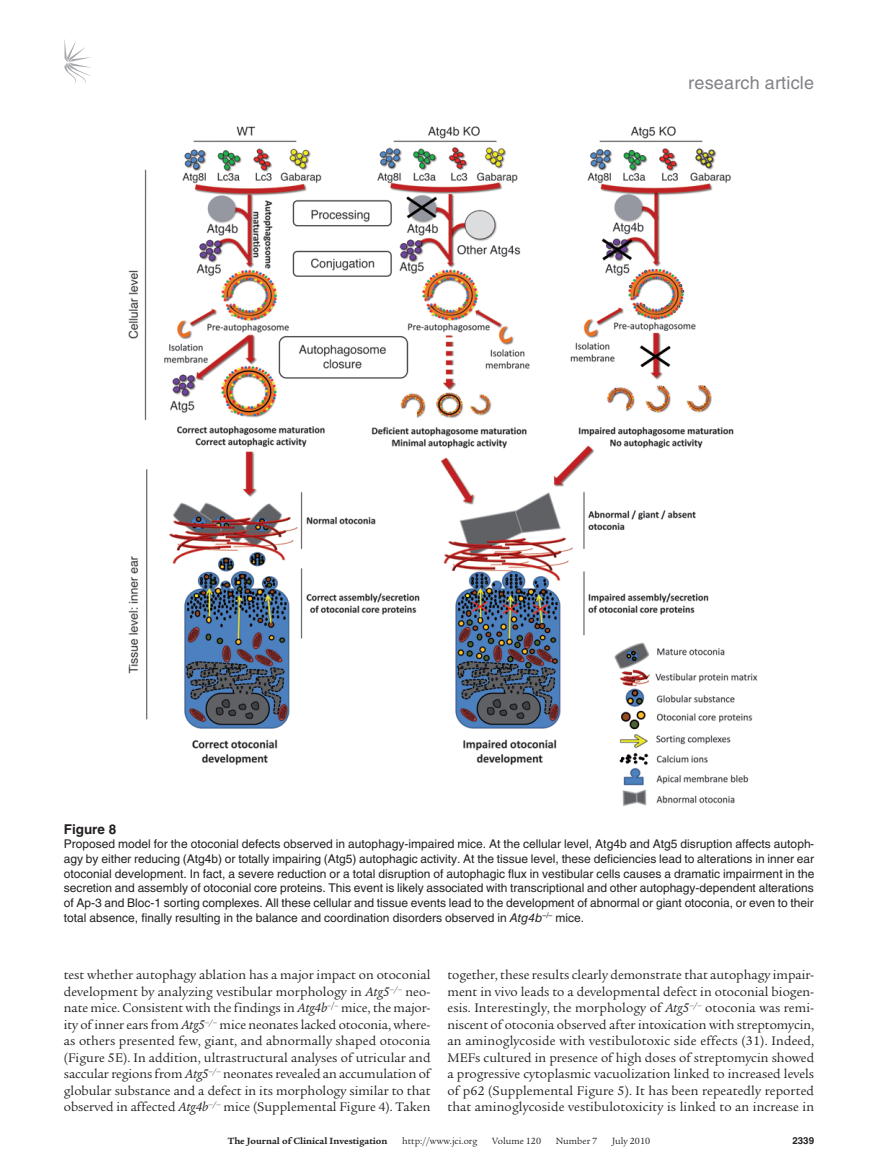
<style>
.page{position:relative;width:878px;height:1174px;background:#fff}
.page>*{position:absolute;margin:0;border:0;box-sizing:border-box;transform-origin:0 0}
.t1{font:18px "Helvetica LT Std";letter-spacing:.01em;color:#808285}
.t2{font:13.5px/16.5px "Legacy Serif Std";color:#231f20;text-align:justify}
.t3{font:700 13.5px "Helvetica LT Std";color:#231f20}
.t4{font:12px/14.7px "Helvetica LT Std";color:#231f20;text-align:justify}
.t5{font:9.75px "Legacy Serif Std";color:#231f20}
.t6{font:700 9.75px "Legacy Serif Std";color:#231f20}
.t7{font:700 9.75px "Helvetica LT Std";color:#231f20}
.s1{font-style:italic}
</style>
<div class="page">
<svg style="left:64px;top:39px;width:27px;height:45px"></svg>
<img style="left:128px;top:126px;width:630px;height:680px">
<h1 class="t1" style="left:688px;top:72px;width:127px">research article</h1>
<p class="t3" style="left:64px;top:821px;width:54px">Figure 8</p>
<p class="t4" style="left:64px;top:837px;width:752px">Proposed model for the otoconial defects observed in autophagy-impaired mice. At the cellular level, Atg4b and Atg5 disruption affects autoph&shy;agy by either reducing (Atg4b) or totally impairing (Atg5) autophagic activity. At the tissue level, these deficiencies lead to alterations in inner ear otoconial development. In fact, a severe reduction or a total disruption of autophagic flux in vestibular cells causes a dramatic impairment in the secretion and assembly of otoconial core proteins. This event is likely associated with transcriptional and other autophagy-dependent alterations of Ap-3 and Bloc-1 sorting complexes. All these cellular and tissue events lead to the development of abnormal or giant otoconia, or even to their total absence, finally resulting in the balance and coordination disorders observed in <span class="s1">Atg4b</span><sup>–/–</sup> mice.</p>
<p class="t2" style="left:64px;top:966px;width:368px">test whether autophagy ablation has a major impact on otoconial development by analyzing vestibular morphology in <span class="s1">Atg5</span><sup>–/–</sup> neo&shy;nate mice. Consistent with the findings in <span class="s1">Atg4b</span><sup>–/–</sup> mice, the major&shy;ity of inner ears from <span class="s1">Atg5</span><sup>–/–</sup> mice neonates lacked otoconia, where&shy;as others presented few, giant, and abnormally shaped otoconia (Figure 5E). In addition, ultrastructural analyses of utricular and saccular regions from <span class="s1">Atg5</span><sup>–/–</sup> neonates revealed an accumulation of globular substance and a defect in its morphology similar to that observed in affected <span class="s1">Atg4b</span><sup>–/–</sup> mice (Supplemental Figure 4). Taken</p>
<p class="t2" style="left:447px;top:966px;width:368px">together, these results clearly demonstrate that autophagy impair&shy;ment in vivo leads to a developmental defect in otoconial biogen&shy;esis. Interestingly, the morphology of <span class="s1">Atg5</span><sup>–/–</sup> otoconia was remi&shy;niscent of otoconia observed after intoxication with streptomycin, an aminoglycoside with vestibulotoxic side effects (31). Indeed, MEFs cultured in presence of high doses of streptomycin showed a progressive cytoplasmic vacuolization linked to increased levels of p62 (Supplemental Figure 5). It has been repeatedly reported that aminoglycoside vestibulotoxicity is linked to an increase in</p>
<p class="t6" style="left:228px;top:1135px;width:161px">The Journal of Clinical Investigation</p>
<p class="t5" style="left:402px;top:1135px;width:77px">http://www.jci.org</p>
<p class="t5" style="left:492px;top:1135px;width:50px">Volume 120</p>
<p class="t5" style="left:556px;top:1135px;width:43px">Number 7</p>
<p class="t5" style="left:612px;top:1135px;width:40px">July 2010</p>
<p class="t7" style="left:792px;top:1134px;width:23px">2339</p>
</div>
